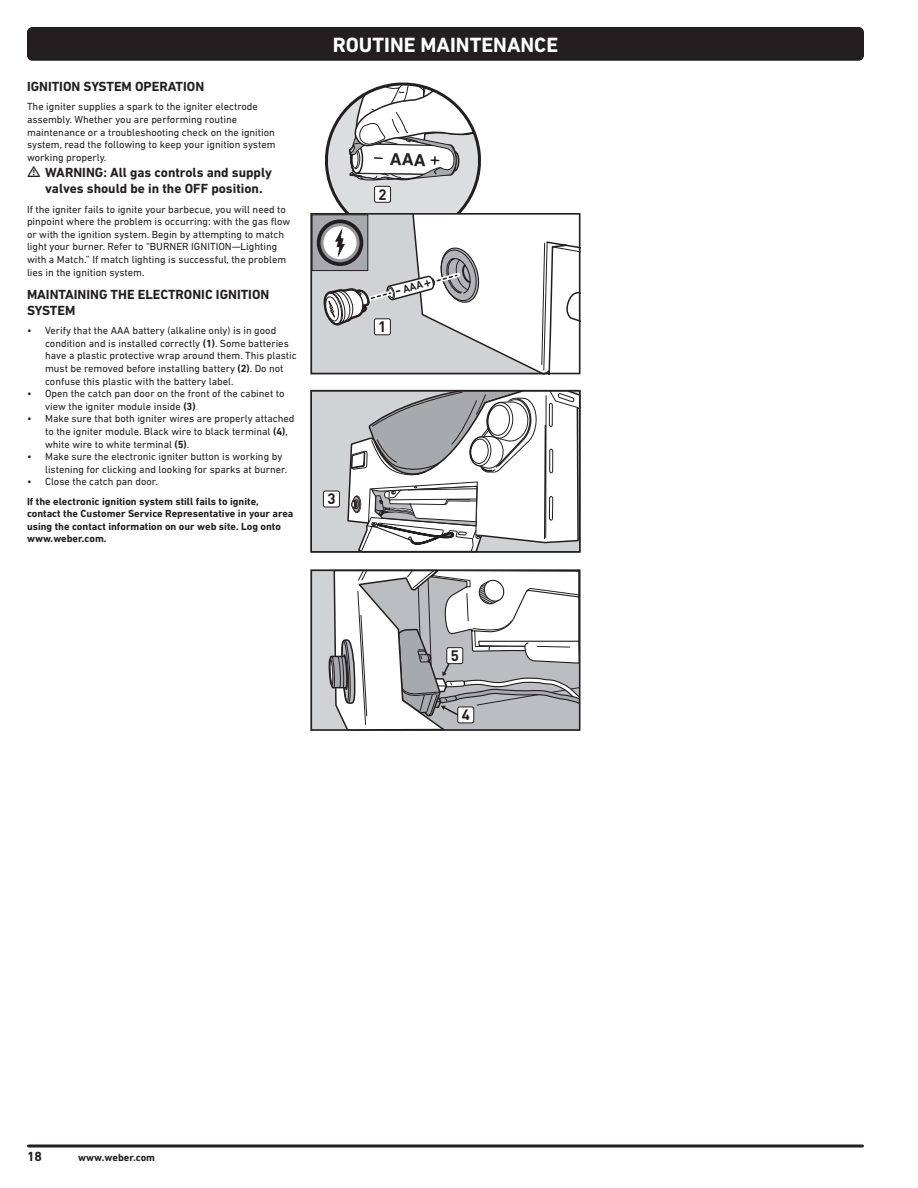
<style>
.page{position:relative;width:918px;height:1188px;background:#fff}
.page>*{position:absolute;margin:0;border:0;box-sizing:border-box;transform-origin:0 0}
.t1{font:700 21px "DIN Next LT Pro";color:#fff}
.t2{font:700 15px "DIN Pro";color:#231f20}
.t3{font:700 13.5px/16.2px "DIN Next LT Pro";color:#231f20}
.t4{font:10.5px/12.6px "DIN Next LT Pro";color:#231f20}
.t5{font:700 10.5px/12.6px "DIN Next LT Pro";color:#231f20}
.s1{font-weight:700}
.s2{color:#f7931d}
</style>
<div class="page">
<div style="left:27px;top:27px;width:837px;height:34px;background:#231f20;border-radius:5px"></div>
<svg style="left:28px;top:1144px;width:834px;height:4px;background:#595657"></svg>
<svg style="left:310px;top:390px;width:36px;height:163px;background:#c4c4c6"></svg>
<svg style="left:310px;top:569px;width:270px;height:162px"></svg>
<svg style="left:346px;top:389px;width:234px;height:164px"></svg>
<div style="left:323px;top:491px;width:16px;height:16px;background:#fff;border-radius:2px"></div>
<div style="left:323px;top:491px;width:17px;height:16px;border:1px solid #231f20;border-radius:2px"></div>
<svg style="left:310px;top:82px;width:270px;height:292px"></svg>
<p class="t3" style="left:27px;top:78px;width:179px">IGNITION SYSTEM OPERATION</p>
<p class="t4" style="left:27px;top:100px;width:250px">The igniter supplies a spark to the igniter electrode assembly. Whether you are performing routine maintenance or a troubleshooting check on the ignition system, read the following to keep your ignition system working properly.</p>
<p class="t3" style="left:45px;top:164px;width:228px">WARNING: All gas controls and supply valves should be in the OFF position.</p>
<p class="t4" style="left:27px;top:203px;width:265px">If the igniter fails to ignite your barbecue, you will need to pinpoint where the problem is occurring: with the gas flow or with the ignition system. Begin by attempting to match light your burner. Refer to “BURNER IGNITION—Lighting with a Match.” If match lighting is successful, the problem lies in the ignition system.</p>
<p class="t3" style="left:27px;top:286px;width:244px">MAINTAINING THE ELECTRONIC IGNITION<br>SYSTEM</p>
<p class="t4" style="left:45px;top:324px;width:253px;text-indent:-18px">• Verify that the AAA battery (alkaline only) is in good condition and is installed correctly <span class="s1">(1)</span>. Some batteries have a plastic protective wrap around them. This plastic must be removed before installing battery <span class="s1">(2)</span>. Do not confuse this plastic with the battery label.</p>
<p class="t4" style="left:45px;top:387px;width:241px;text-indent:-18px">• Open the catch pan door on the front of the cabinet to view the igniter module inside <span class="s1">(3)</span><span class="s2">.</span></p>
<p class="t4" style="left:45px;top:412px;width:251px;text-indent:-18px">• Make sure that both igniter wires are properly attached to the igniter module. Black wire to black terminal <span class="s1">(4)</span>, white wire to white terminal <span class="s1">(5)</span>.</p>
<p class="t4" style="left:45px;top:450px;width:244px;text-indent:-18px">• Make sure the electronic igniter button is working by listening for clicking and looking for sparks at burner.</p>
<p class="t4" style="left:27px;top:475px;width:133px">• Close the catch pan door.</p>
<p class="t5" style="left:27px;top:495px;width:268px">If the electronic ignition system still fails to ignite, contact the Customer Service Representative in your area using the contact information on our web site. Log onto www.weber.com.</p>
<h1 class="t1" style="left:333px;top:32px;width:227px">ROUTINE MAINTENANCE</h1>
<h2 class="t2" style="left:378px;top:182px;width:10px">2</h2>
<h2 class="t2" style="left:378px;top:314px;width:10px">1</h2>
<h2 class="t2" style="left:327px;top:486px;width:10px">3</h2>
<h2 class="t2" style="left:451px;top:643px;width:10px">5</h2>
<h2 class="t2" style="left:462px;top:702px;width:10px">4</h2>
<p class="t3" style="left:27px;top:1148px;width:17px">18</p>
<p class="t5" style="left:78px;top:1151px;width:78px">www.weber.com</p>
</div>
